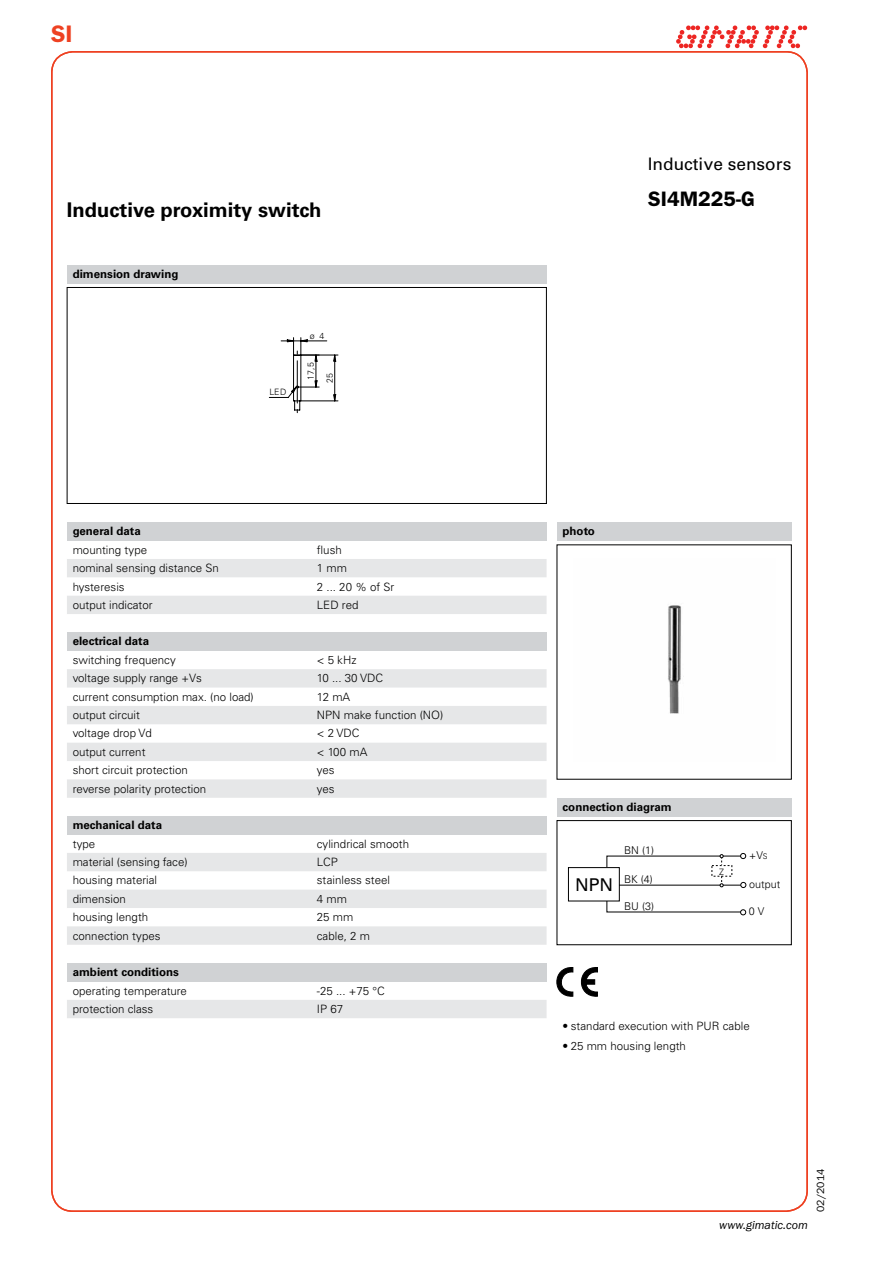
<style>
.page{position:relative;width:893px;height:1263px;background:#fff}
.page>*{position:absolute;margin:0;border:0;box-sizing:border-box;transform-origin:0 0}
.t1{font:600 24px "ITC Franklin Gothic Std";color:#ee4122}
.t2{font:600 21px "ITC Franklin Gothic Std";color:#000}
.t3{font:700 20.1px "Univers";color:#000}
.t4{font:17.55px "Univers";color:#000}
.t5{font:17.25px "Univers";color:#000}
.t6{font:italic 12px "ITC Franklin Gothic Std";color:#000}
.t7{font:300 11.55px/20.1px "Univers";color:#000}
.t8{font:700 11.55px "Univers";color:#000}
.t9{font:300 10.8px "Univers";color:#000}
.t10{font:10.5px "ITC Franklin Gothic Std";color:#000}
.t11{font:300 8.85px "Univers";color:#000}
.t12{font:300 8.7px/18.8px "Univers";letter-spacing:-.005em;color:#000}
.s1{font-size:7.8px}
</style>
<div class="page">
<svg style="left:676px;top:26px;width:131px;height:22px"></svg>
<div style="left:67px;top:522px;width:480px;height:19px;background:#d0d2d4"></div>
<svg style="left:67px;top:559px;width:480px;height:55px"></svg>
<div style="left:67px;top:632px;width:480px;height:19px;background:#d0d2d4"></div>
<svg style="left:67px;top:669px;width:480px;height:129px;fill:#e6e7e8"></svg>
<div style="left:67px;top:816px;width:480px;height:18px;background:#d0d2d4"></div>
<svg style="left:67px;top:853px;width:480px;height:92px"></svg>
<div style="left:67px;top:963px;width:480px;height:18px;background:#d0d2d4"></div>
<div style="left:67px;top:1000px;width:480px;height:18px;background:#e6e7e8"></div>
<div style="left:557px;top:522px;width:234px;height:19px;background:#d0d2d4"></div>
<img style="left:668px;top:605px;width:16px;height:109px">
<div style="left:67px;top:265px;width:480px;height:18px;background:#d0d2d4"></div>
<div style="left:67px;top:287px;width:480px;height:217px;border:1px solid #000"></div>
<hr style="left:281px;top:341px;width:46px;height:1px;background:#000">
<svg style="left:333px;top:354px;width:3px;height:7px"></svg>
<svg style="left:333px;top:394px;width:3px;height:7px"></svg>
<hr style="left:301px;top:355px;width:37px;height:1px;background:#000">
<hr style="left:301px;top:401px;width:37px;height:1px;background:#000">
<hr style="left:334px;top:355px;width:1px;height:46px;background:#000">
<svg style="left:269px;top:338px;width:50px;height:75px"></svg>
<div style="left:557px;top:798px;width:234px;height:18px;background:#d0d2d4"></div>
<div style="left:557px;top:820px;width:234px;height:125px;border:1px solid #000"></div>
<div style="left:568px;top:867px;width:52px;height:34px;border:1px solid #000"></div>
<svg style="left:606px;top:853px;width:140px;height:62px"></svg>
<svg style="left:557px;top:967px;width:41px;height:30px"></svg>
<h1 class="t1" style="left:51px;top:20px;width:23px">SI</h1>
<h3 class="t3" style="left:67px;top:198px;width:256px">Inductive proximity switch</h3>
<p class="t8" style="left:73px;top:267px;width:107px">dimension drawing</p>
<p class="t12" style="left:269px;top:383px;width:19px">LED</p>
<p class="t12" style="left:319px;top:326px;width:6px">4</p>
<p class="t12" style="left:310px;top:326px;width:6px">ø</p>
<p class="t12" style="left:301px;top:383px;width:22px;text-indent:3px;rotate:-90deg">17,5<br>25</p>
<p class="t8" style="left:73px;top:524px;width:70px">general data</p>
<p class="t7" style="left:73px;top:540px;width:76px">mounting type</p>
<p class="t7" style="left:317px;top:540px;width:26px">flush</p>
<p class="t7" style="left:73px;top:558px;width:148px">nominal sensing distance Sn</p>
<p class="t7" style="left:317px;top:558px;width:32px">1 mm</p>
<p class="t7" style="left:73px;top:576px;width:54px">hysteresis</p>
<p class="t7" style="left:317px;top:576px;width:79px">2 ... 20 % of Sr</p>
<p class="t7" style="left:73px;top:595px;width:82px">output indicator</p>
<p class="t7" style="left:317px;top:595px;width:43px">LED red</p>
<p class="t8" style="left:73px;top:634px;width:78px">electrical data</p>
<p class="t7" style="left:73px;top:650px;width:105px">switching frequency</p>
<p class="t7" style="left:317px;top:650px;width:41px">&lt; 5 kHz</p>
<p class="t7" style="left:73px;top:668px;width:131px">voltage supply range +Vs</p>
<p class="t7" style="left:317px;top:668px;width:68px">10 ... 30 VDC</p>
<p class="t7" style="left:73px;top:687px;width:183px">current consumption max. (no load)</p>
<p class="t7" style="left:317px;top:687px;width:35px">12 mA</p>
<p class="t7" style="left:73px;top:705px;width:69px">output circuit</p>
<p class="t7" style="left:317px;top:705px;width:128px">NPN make function (NO)</p>
<p class="t7" style="left:73px;top:723px;width:81px">voltage drop Vd</p>
<p class="t7" style="left:317px;top:723px;width:44px">&lt; 2VDC</p>
<p class="t7" style="left:73px;top:742px;width:74px">output current</p>
<p class="t7" style="left:317px;top:742px;width:52px">&lt; 100 mA</p>
<p class="t7" style="left:73px;top:760px;width:117px">short circuit protection</p>
<p class="t7" style="left:317px;top:760px;width:19px">yes</p>
<p class="t7" style="left:73px;top:778px;width:135px">reverse polarity protection</p>
<p class="t7" style="left:317px;top:778px;width:19px">yes</p>
<p class="t8" style="left:73px;top:818px;width:91px">mechanical data</p>
<p class="t7" style="left:73px;top:833px;width:24px">type</p>
<p class="t7" style="left:317px;top:833px;width:94px">cylindrical smooth</p>
<p class="t7" style="left:73px;top:852px;width:116px">material (sensing face)</p>
<p class="t7" style="left:317px;top:852px;width:23px">LCP</p>
<p class="t7" style="left:73px;top:870px;width:86px">housing material</p>
<p class="t7" style="left:317px;top:870px;width:75px">stainless steel</p>
<p class="t7" style="left:73px;top:889px;width:55px">dimension</p>
<p class="t7" style="left:317px;top:889px;width:32px">4 mm</p>
<p class="t7" style="left:73px;top:907px;width:77px">housing length</p>
<p class="t7" style="left:317px;top:907px;width:38px">25 mm</p>
<p class="t7" style="left:73px;top:925px;width:89px">connection types</p>
<p class="t7" style="left:317px;top:925px;width:55px">cable, 2 m</p>
<p class="t8" style="left:73px;top:965px;width:108px">ambient conditions</p>
<p class="t7" style="left:73px;top:980px;width:116px">operating temperature</p>
<p class="t7" style="left:317px;top:980px;width:69px">-25 ... +75 °C</p>
<p class="t7" style="left:73px;top:999px;width:82px">protection class</p>
<p class="t7" style="left:317px;top:999px;width:28px">IP 67</p>
<h3 class="t5" style="left:648px;top:154px;width:145px">Inductive sensors</h3>
<h2 class="t2" style="left:648px;top:186px;width:108px">SI4M225-G</h2>
<h3 class="t3" style="left:631px;top:198px;width:162px">IFRM 04N15A1/L</h3>
<p class="t8" style="left:563px;top:524px;width:34px">photo</p>
<p class="t8" style="left:563px;top:800px;width:111px">connection diagram</p>
<p class="t9" style="left:624px;top:843px;width:31px">BN (1)</p>
<h3 class="t4" style="left:575px;top:874px;width:40px">NPN</h3>
<p class="t9" style="left:624px;top:873px;width:30px">BK (4)</p>
<p class="t9" style="left:624px;top:899px;width:31px">BU (3)</p>
<p class="t11" style="left:719px;top:866px;width:6px">Z</p>
<p class="t9" style="left:749px;top:848px;width:20px">+V<span class="s1">S</span></p>
<p class="t9" style="left:749px;top:878px;width:33px">output</p>
<p class="t9" style="left:749px;top:904px;width:17px">0 V</p>
<p class="t7" style="left:571px;top:1016px;width:181px">standard execution with PUR cable<br>25 mm housing length</p>
<p class="t6" style="left:719px;top:1218px;width:90px">www.gimatic.com</p>
<p class="t10" style="left:815px;top:1212px;width:45px;rotate:-90deg">02/2014</p>
</div>
